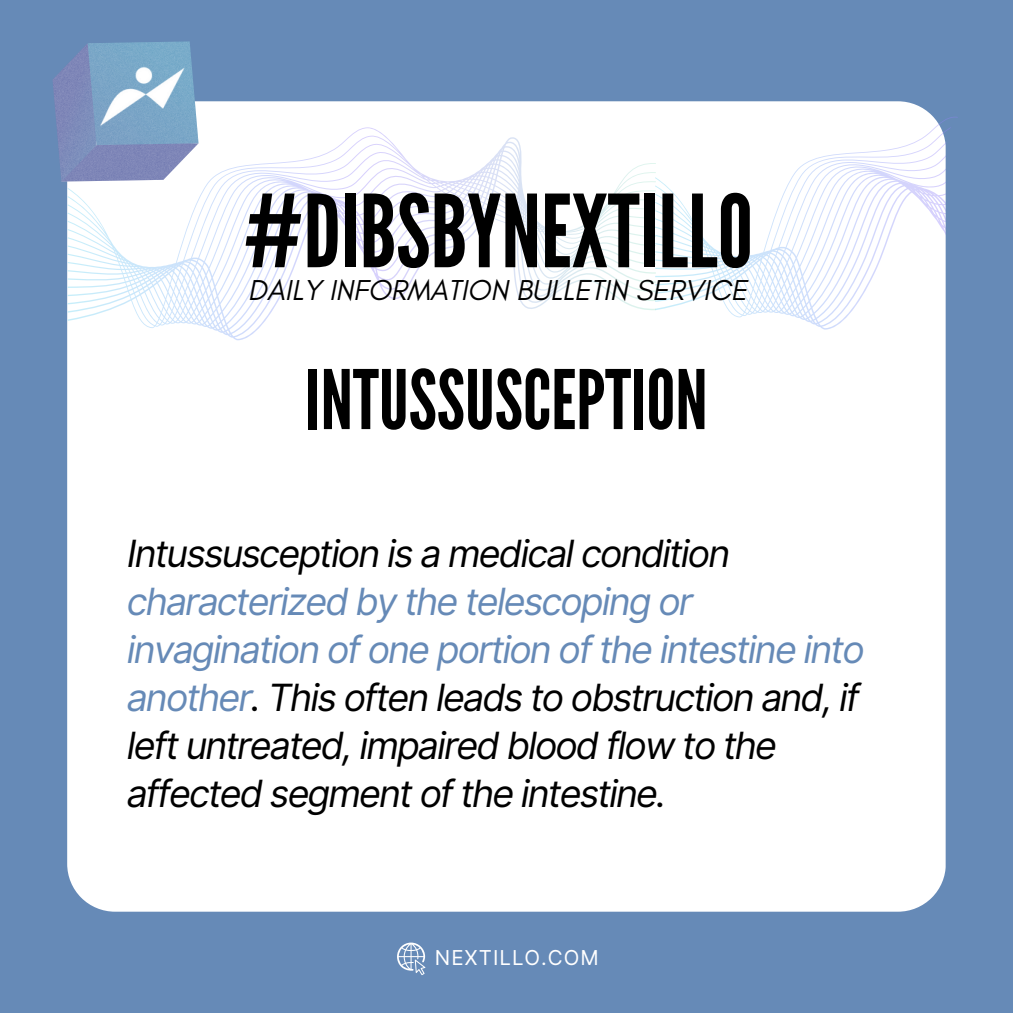
<style>
.page{position:relative;width:1013px;height:1013px;background:#fff}
.page>*{position:absolute;margin:0;border:0;box-sizing:border-box;transform-origin:0 0}
.t1{font:100.25px "League Gothic";color:#000}
.t2{font:81.75px "League Gothic";color:#000}
.t3{font:italic 37.5px/47.8px "Inter";letter-spacing:-.05em;color:#000}
.t4{font:italic 29.38px "Glacial Indifference";color:#000}
.t5{font:20.5px "Inter";letter-spacing:.05em;color:#fff}
.s1{color:#668ab7}
</style>
<div class="page">
<div style="left:0;top:0;width:1012px;height:1012px;background:#668ab7"></div>
<div style="left:67px;top:101px;width:878px;height:810px;background:#fff"></div>
<svg style="left:655px;top:117px;width:290px;height:212px;background:#f8fafe"></svg>
<svg style="left:67px;top:127px;width:589px;height:213px;background:#f9fafe"></svg>
<svg style="left:53px;top:41px;width:145px;height:140px;background:#8397c0"></svg>
<img style="left:64px;top:49px;width:155px;height:80px">
<svg style="left:397px;top:942px;width:28px;height:33px"></svg>
<img style="left:899px;top:733px;width:15px;height:40px">
<img style="left:911px;top:729px;width:15px;height:41px">
<img style="left:924px;top:726px;width:15px;height:40px">
<p class="t1" style="left:243px;top:173px;width:511px">#DIBSBYNEXTILLO</p>
<h1 class="t4" style="left:248px;top:272px;width:501px">DAILY INFORMATION BULLETIN SERVICE</h1>
<p class="t2" style="left:305px;top:352px;width:404px">INTUSSUSCEPTION</p>
<h3 class="t3" style="left:127px;top:530px;width:739px">Intussusception is a medical condition <span class="s1">characterized by the telescoping or invagination of one portion of the intestine into another</span>. This often leads to obstruction and, if left untreated, impaired blood flow to the affected segment of the intestine.</h3>
<h4 class="t5" style="left:435px;top:945px;width:166px">NEXTILLO.COM</h4>
</div>
